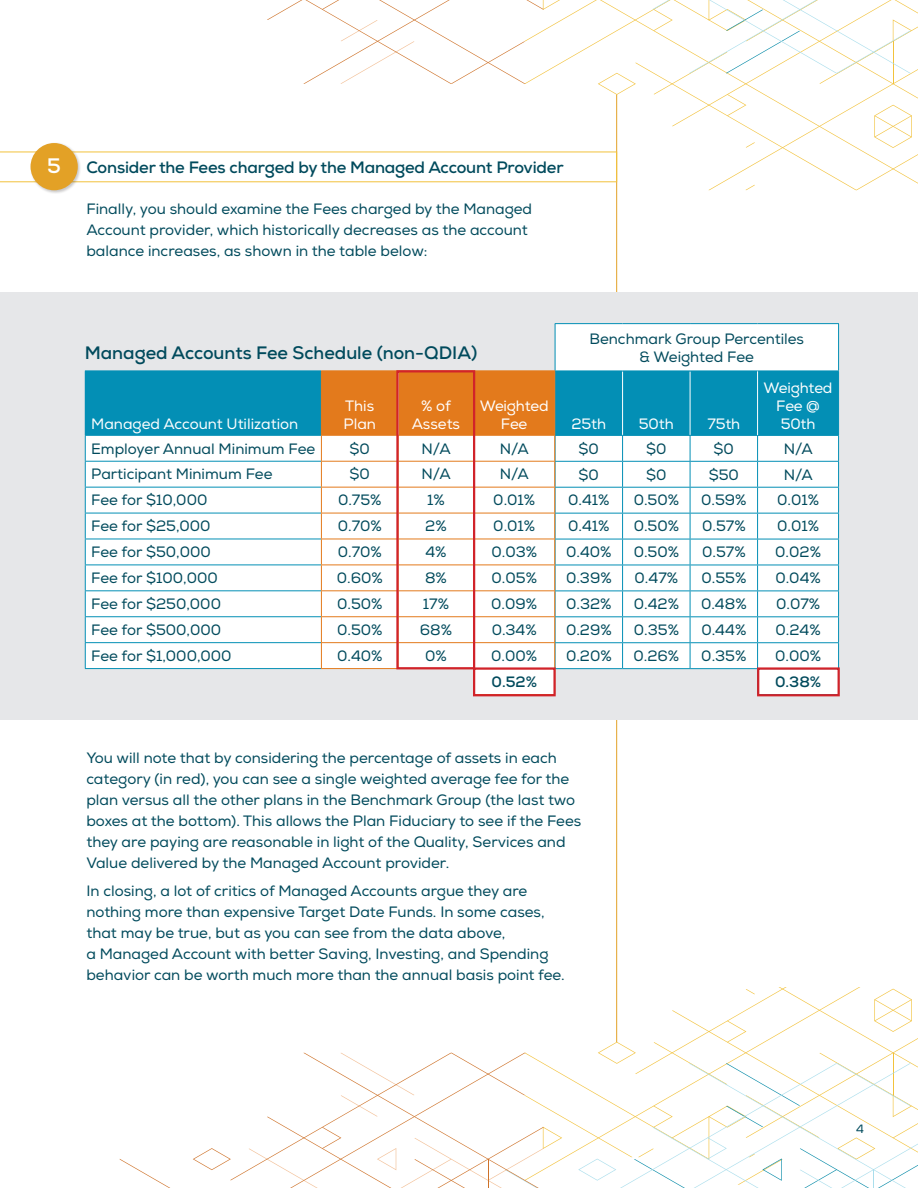
<style>
.page{position:relative;width:918px;height:1188px;background:#fff}
.page>*{position:absolute;margin:0;border:0;box-sizing:border-box;transform-origin:0 0}
.t1{font:700 21px "Nexa";color:#fff}
.t2{font:700 18px "Nexa";color:#004a5c}
.t3{font:700 16.5px "Nexa";letter-spacing:-.01em;color:#004a5c}
.t4{font:15px/21px "Nexa";color:#004a5c}
.t5{font:15px/18px "Nexa";letter-spacing:-.005em;color:#fff;text-align:center}
.t6{font:700 15px "Nexa";color:#004a5c}
.t7{font:12px "Nexa";color:#004a5c}
</style>
<div class="page">
<hr style="left:616px;top:94px;width:1px;height:948px;background:#e3a126">
<svg style="left:0;top:0;width:918px;height:190px"></svg>
<div style="left:30px;top:142px;width:52px;height:52px;background:#231f20;opacity:.25"></div>
<div style="left:31px;top:143px;width:47px;height:47px;background:#e3a126;border-radius:50%"></div>
<svg style="left:120px;top:988px;width:798px;height:200px"></svg>
<div style="left:0;top:292px;width:918px;height:428px;background:#e6e7e9"></div>
<div style="left:556px;top:324px;width:282px;height:47px;background:#fff"></div>
<hr style="left:555px;top:323px;width:68px;height:1px;background:#038fb5">
<hr style="left:555px;top:324px;width:1px;height:47px;background:#038fb5">
<hr style="left:623px;top:323px;width:67px;height:1px;background:#038fb5">
<hr style="left:690px;top:323px;width:68px;height:1px;background:#038fb5">
<hr style="left:758px;top:323px;width:81px;height:1px;background:#038fb5">
<hr style="left:838px;top:324px;width:1px;height:47px;background:#038fb5">
<div style="left:85px;top:371px;width:236px;height:64px;background:#038fb5"></div>
<div style="left:85px;top:436px;width:236px;height:234px;background:#fff"></div>
<hr style="left:85px;top:370px;width:236px;height:1px;background:#038fb5">
<hr style="left:85px;top:435px;width:236px;height:1px;background:#038fb5">
<hr style="left:85px;top:461px;width:236px;height:1px;background:#038fb5">
<hr style="left:85px;top:487px;width:236px;height:1px;background:#038fb5">
<hr style="left:85px;top:513px;width:236px;height:1px;background:#038fb5">
<hr style="left:85px;top:539px;width:236px;height:1px;background:#038fb5">
<hr style="left:85px;top:565px;width:236px;height:1px;background:#038fb5">
<hr style="left:85px;top:590px;width:236px;height:1px;background:#038fb5">
<hr style="left:85px;top:616px;width:236px;height:1px;background:#038fb5">
<hr style="left:85px;top:642px;width:236px;height:1px;background:#038fb5">
<svg style="left:85px;top:436px;width:1px;height:232px"></svg>
<hr style="left:85px;top:668px;width:236px;height:1px;background:#038fb5">
<svg style="left:321px;top:371px;width:518px;height:322px;background:#d7e1dd"></svg>
<hr style="left:321px;top:370px;width:77px;height:1px;background:#e37a1c">
<hr style="left:321px;top:371px;width:1px;height:64px;background:#e37a1c">
<hr style="left:474px;top:370px;width:81px;height:1px;background:#e37a1c">
<hr style="left:554px;top:371px;width:1px;height:64px;background:#e37a1c">
<hr style="left:321px;top:435px;width:77px;height:1px;background:#e37a1c">
<hr style="left:398px;top:435px;width:76px;height:1px;background:#e37a1c">
<hr style="left:474px;top:435px;width:81px;height:1px;background:#e37a1c">
<div style="left:396px;top:370px;width:79px;height:299px;border:2px solid #d1232a"></div>
<div style="left:473px;top:667px;width:83px;height:29px;border:2px solid #d1232a"></div>
<div style="left:757px;top:667px;width:83px;height:29px;border:2px solid #d1232a"></div>
<p class="t1" style="left:47px;top:152px;width:15px">5</p>
<p class="t3" style="left:86px;top:157px;width:479px">Consider the Fees charged by the Managed Account Provider</p>
<p class="t4" style="left:86px;top:198px;width:447px">Finally, you should examine the Fees charged by the Managed<br>Account provider, which historically decreases as the account balance increases, as shown in the table below:</p>
<p class="t2" style="left:85px;top:341px;width:394px">Managed Accounts Fee Schedule (non-QDIA)</p>
<p class="t5" style="left:91px;top:415px;width:209px">Managed Account Utilization</p>
<p class="t5" style="left:343px;top:397px;width:34px;text-align:left">This<br>Plan</p>
<p class="t5" style="left:412px;top:397px;width:50px">% of<br>Assets</p>
<p class="t5" style="left:480px;top:397px;width:70px">Weighted<br>Fee</p>
<p class="t4" style="left:91px;top:438px;width:226px">Employer Annual Minimum Fee</p>
<p class="t4" style="left:350px;top:438px;width:22px">$0</p>
<p class="t4" style="left:422px;top:438px;width:31px">N/A</p>
<p class="t4" style="left:500px;top:438px;width:31px">N/A</p>
<p class="t4" style="left:91px;top:464px;width:183px">Participant Minimum Fee</p>
<p class="t4" style="left:350px;top:464px;width:22px">$0</p>
<p class="t4" style="left:422px;top:464px;width:31px">N/A</p>
<p class="t4" style="left:500px;top:464px;width:31px">N/A</p>
<p class="t4" style="left:91px;top:490px;width:118px">Fee for $10,000</p>
<p class="t4" style="left:338px;top:490px;width:45px">0.75%</p>
<p class="t4" style="left:427px;top:490px;width:19px">1%</p>
<p class="t4" style="left:493px;top:490px;width:43px">0.01%</p>
<p class="t4" style="left:91px;top:516px;width:121px">Fee for $25,000</p>
<p class="t4" style="left:338px;top:516px;width:45px">0.70%</p>
<p class="t4" style="left:425px;top:516px;width:23px">2%</p>
<p class="t4" style="left:493px;top:516px;width:43px">0.01%</p>
<p class="t4" style="left:91px;top:542px;width:121px">Fee for $50,000</p>
<p class="t4" style="left:338px;top:542px;width:45px">0.70%</p>
<p class="t4" style="left:425px;top:542px;width:23px">4%</p>
<p class="t4" style="left:491px;top:542px;width:47px">0.03%</p>
<p class="t4" style="left:91px;top:568px;width:128px">Fee for $100,000</p>
<p class="t4" style="left:337px;top:568px;width:47px">0.60%</p>
<p class="t4" style="left:425px;top:568px;width:23px">8%</p>
<p class="t4" style="left:492px;top:568px;width:47px">0.05%</p>
<p class="t4" style="left:91px;top:594px;width:131px">Fee for $250,000</p>
<p class="t4" style="left:337px;top:594px;width:47px">0.50%</p>
<p class="t4" style="left:423px;top:594px;width:27px">17%</p>
<p class="t4" style="left:491px;top:594px;width:47px">0.09%</p>
<p class="t4" style="left:91px;top:620px;width:131px">Fee for $500,000</p>
<p class="t4" style="left:337px;top:620px;width:47px">0.50%</p>
<p class="t4" style="left:420px;top:620px;width:34px">68%</p>
<p class="t4" style="left:492px;top:620px;width:47px">0.34%</p>
<p class="t4" style="left:91px;top:646px;width:142px">Fee for $1,000,000</p>
<p class="t4" style="left:337px;top:646px;width:47px">0.40%</p>
<p class="t4" style="left:425px;top:646px;width:23px">0%</p>
<p class="t4" style="left:491px;top:646px;width:47px">0.00%</p>
<p class="t6" style="left:492px;top:672px;width:47px">0.52%</p>
<p class="t4" style="left:590px;top:330px;width:216px;line-height:18px;text-align:center">Benchmark Group Percentiles &amp; Weighted Fee</p>
<p class="t5" style="left:571px;top:416px;width:36px">25th</p>
<p class="t5" style="left:639px;top:416px;width:37px">50th</p>
<p class="t5" style="left:707px;top:416px;width:34px">75th</p>
<p class="t5" style="left:764px;top:380px;width:70px">Weighted<br>Fee @<br>50th</p>
<p class="t4" style="left:579px;top:438px;width:22px">$0</p>
<p class="t4" style="left:646px;top:438px;width:22px">$0</p>
<p class="t4" style="left:714px;top:438px;width:22px">$0</p>
<p class="t4" style="left:784px;top:438px;width:31px">N/A</p>
<p class="t4" style="left:579px;top:464px;width:22px">$0</p>
<p class="t4" style="left:646px;top:464px;width:22px">$0</p>
<p class="t4" style="left:709px;top:464px;width:32px">$50</p>
<p class="t4" style="left:784px;top:464px;width:31px">N/A</p>
<p class="t4" style="left:568px;top:490px;width:43px">0.41%</p>
<p class="t4" style="left:634px;top:490px;width:47px">0.50%</p>
<p class="t4" style="left:701px;top:490px;width:47px">0.59%</p>
<p class="t4" style="left:777px;top:490px;width:43px">0.01%</p>
<p class="t4" style="left:568px;top:516px;width:43px">0.41%</p>
<p class="t4" style="left:634px;top:516px;width:47px">0.50%</p>
<p class="t4" style="left:702px;top:516px;width:45px">0.57%</p>
<p class="t4" style="left:777px;top:516px;width:43px">0.01%</p>
<p class="t4" style="left:566px;top:542px;width:47px">0.40%</p>
<p class="t4" style="left:634px;top:542px;width:47px">0.50%</p>
<p class="t4" style="left:702px;top:542px;width:45px">0.57%</p>
<p class="t4" style="left:775px;top:542px;width:47px">0.02%</p>
<p class="t4" style="left:566px;top:568px;width:47px">0.39%</p>
<p class="t4" style="left:635px;top:568px;width:45px">0.47%</p>
<p class="t4" style="left:701px;top:568px;width:46px">0.55%</p>
<p class="t4" style="left:775px;top:568px;width:47px">0.04%</p>
<p class="t4" style="left:566px;top:594px;width:47px">0.32%</p>
<p class="t4" style="left:634px;top:594px;width:47px">0.42%</p>
<p class="t4" style="left:701px;top:594px;width:47px">0.48%</p>
<p class="t4" style="left:776px;top:594px;width:45px">0.07%</p>
<p class="t4" style="left:566px;top:620px;width:47px">0.29%</p>
<p class="t4" style="left:634px;top:620px;width:47px">0.35%</p>
<p class="t4" style="left:701px;top:620px;width:46px">0.44%</p>
<p class="t4" style="left:776px;top:620px;width:47px">0.24%</p>
<p class="t4" style="left:566px;top:646px;width:47px">0.20%</p>
<p class="t4" style="left:634px;top:646px;width:47px">0.26%</p>
<p class="t4" style="left:701px;top:646px;width:47px">0.35%</p>
<p class="t4" style="left:775px;top:646px;width:47px">0.00%</p>
<p class="t6" style="left:775px;top:672px;width:47px">0.38%</p>
<p class="t4" style="left:86px;top:748px;width:496px">You will note that by considering the percentage of assets in each category (in red), you can see a single weighted average fee for the plan versus all the other plans in the Benchmark Group (the last two boxes at the bottom). This allows the Plan Fiduciary to see if the Fees they are paying are reasonable in light of the Quality, Services and Value delivered by the Managed Account provider.</p>
<p class="t4" style="left:86px;top:880px;width:480px">In closing, a lot of critics of Managed Accounts argue they are nothing more than expensive Target Date Funds. In some cases, that may be true, but as you can see from the data above,<br>a Managed Account with better Saving, Investing, and Spending behavior can be worth much more than the annual basis point fee.</p>
<p class="t7" style="left:856px;top:1122px;width:9px">4</p>
</div>
